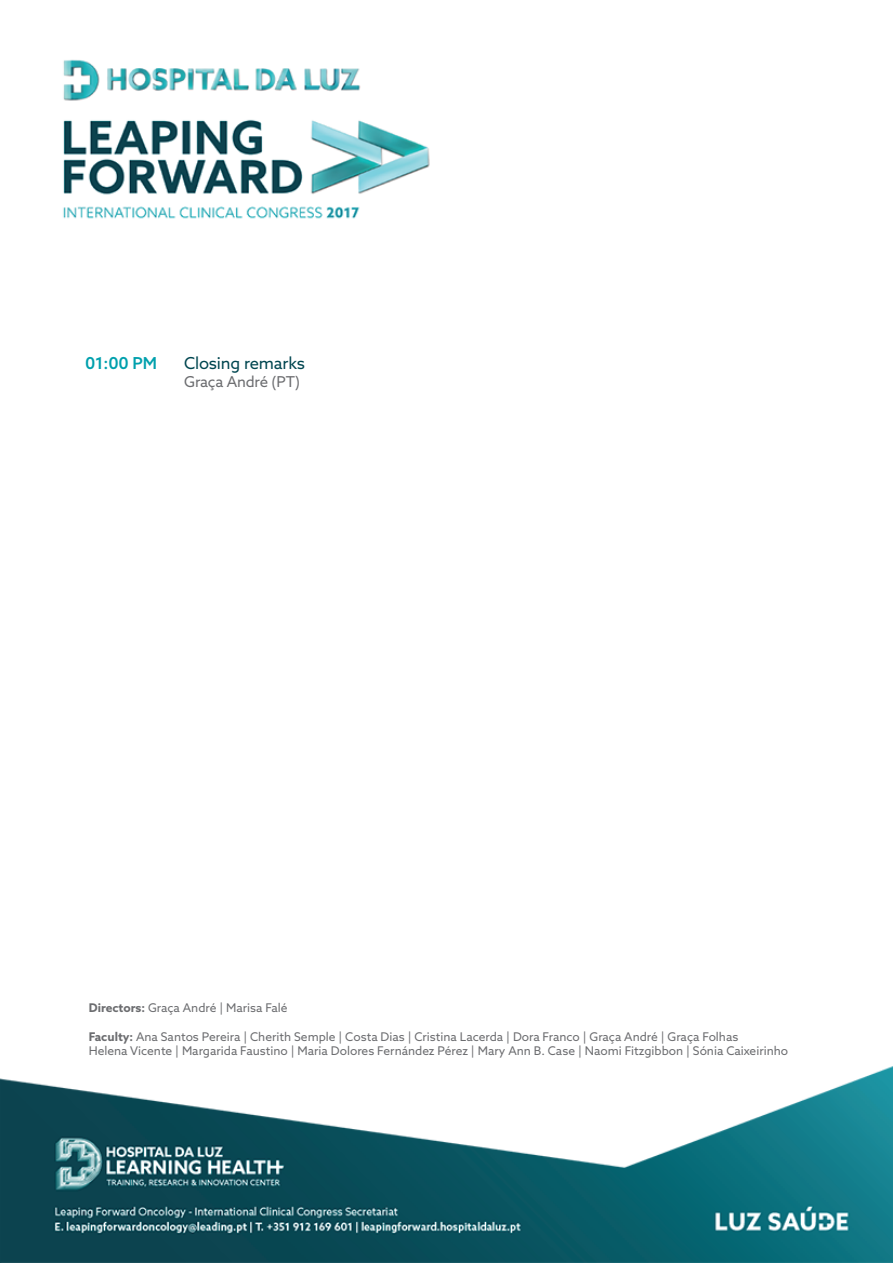
<style>
.page{position:relative;width:893px;height:1263px;background:#fff}
.page>*{position:absolute;margin:0;border:0;box-sizing:border-box;transform-origin:0 0}
.t1{font:16.5px "Azo Sans";letter-spacing:-.01em;color:#004650}
.t2{font:500 16.5px "Azo Sans";color:#00a0ad}
.t3{font:15px "Azo Sans";letter-spacing:-.01em;color:#6c6d70}
.t4{font:12px/14.4px "Azo Sans";color:#6c6d70}
.s1{font-weight:700}
</style>
<div class="page">
<img style="left:0;top:59px;width:893px;height:1204px">
<h1 class="t2" style="left:85px;top:353px;width:73px">01:00 PM</h1>
<h1 class="t1" style="left:184px;top:353px;width:122px">Closing remarks</h1>
<p class="t3" style="left:184px;top:372px;width:118px">Graça André (PT)</p>
<p class="t4" style="left:89px;top:1000px;width:200px"><span class="s1">Directors:</span> Graça André | Marisa Falé</p>
<p class="t4" style="left:89px;top:1029px;width:701px"><span class="s1">Faculty:</span> Ana Santos Pereira | Cherith Semple | Costa Dias | Cristina Lacerda | Dora Franco | Graça André | Graça Folhas<br>Helena Vicente | Margarida Faustino | Maria Dolores Fernández Pérez | Mary Ann B. Case | Naomi Fitzgibbon | Sónia Caixeirinho</p>
</div>
